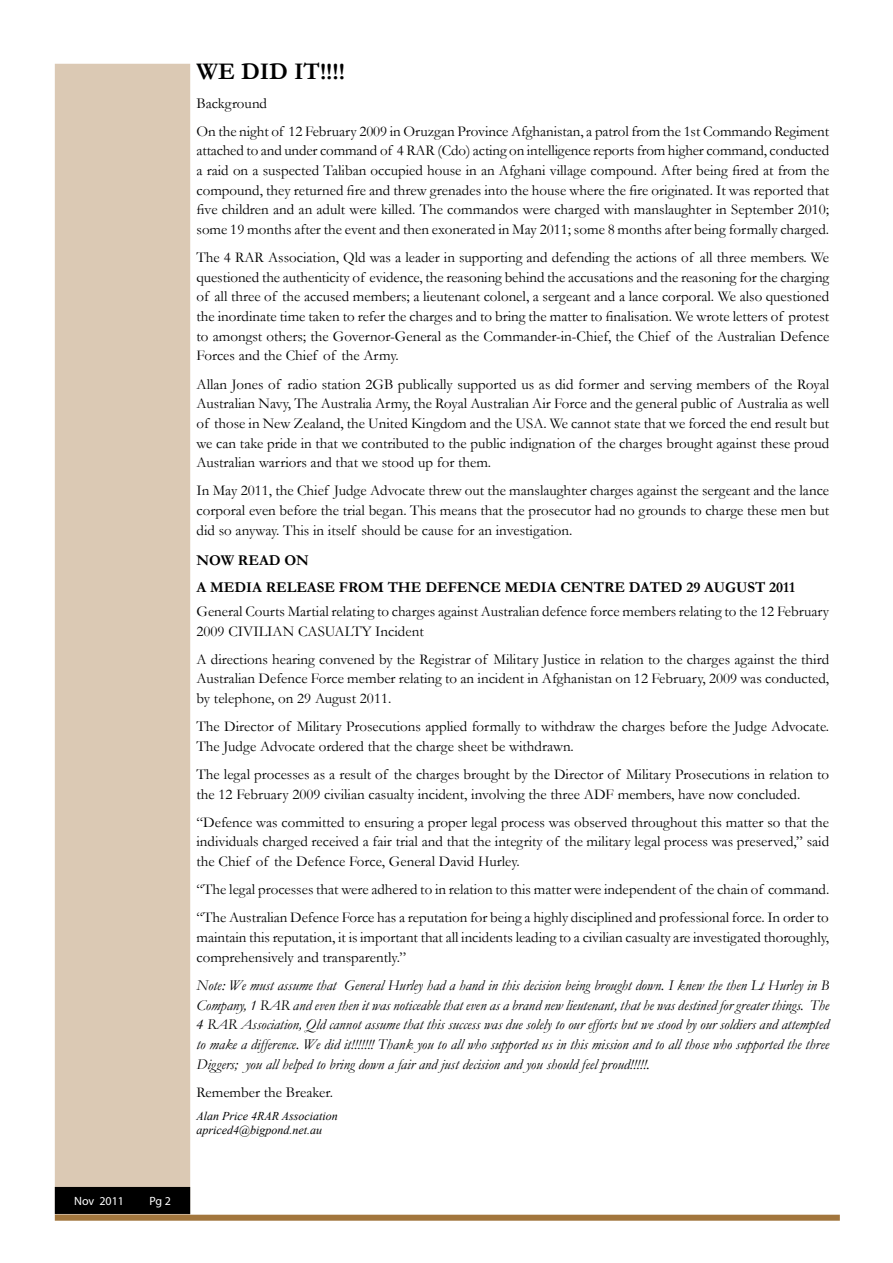
<style>
.page{position:relative;width:893px;height:1263px;background:#fff}
.page>*{position:absolute;margin:0;border:0;box-sizing:border-box;transform-origin:0 0}
.t1{font:700 24px "Garamond";color:#000}
.t2{font:15px/19.6px "Garamond";color:#000}
.t3{font:italic 15px/19.6px "Garamond";color:#000;text-align:justify}
.t4{font:700 15px "Garamond";color:#000}
.t5{font:italic 12px/14.4px "Times New Roman";color:#000}
.t6{font:12px "Myriad Pro";color:#fff}
</style>
<div class="page">
<div style="left:55px;top:64px;width:135px;height:1151px;background:#dbc9b4"></div>
<div style="left:55px;top:1215px;width:785px;height:6px;background:#a2763d"></div>
<div style="left:56px;top:1188px;width:133px;height:25px;background:#000"></div>
<div style="left:55px;top:1187px;width:135px;height:27px;border:2px solid #000"></div>
<p class="t6" style="left:74px;top:1193px;width:51px">Nov 2011</p>
<p class="t6" style="left:149px;top:1193px;width:23px">Pg 2</p>
<h1 class="t1" style="left:197px;top:58px;width:61px">WE DID</h1>
<h1 class="t1" style="left:294px;top:58px;width:52px">IT!!!!</h1>
<p class="t2" style="left:197px;top:89px;width:634px;line-height:28.2px">Background<br>On the night of 12 February 2009 in Oruzgan Province Afghanistan, a patrol from the 1st Commando Regiment</p>
<p class="t2" style="left:197px;top:141px;width:634px;text-align:justify">attached to and under command of 4 RAR (Cdo) acting on intelligence reports from higher command, conducted a raid on a suspected Taliban occupied house in an Afghani village compound. After being fired at from the compound, they returned fire and threw grenades into the house where the fire originated. It was reported that five children and an adult were killed. The commandos were charged with manslaughter in September 2010; some 19 months after the event and then exonerated in May 2011; some 8 months after being formally charged.</p>
<p class="t2" style="left:197px;top:247px;width:634px;text-align:justify">The 4 RAR Association, Qld was a leader in supporting and defending the actions of all three members. We questioned the authenticity of evidence, the reasoning behind the accusations and the reasoning for the charging of all three of the accused members; a lieutenant colonel, a sergeant and a lance corporal. We also questioned the inordinate time taken to refer the charges and to bring the matter to finalisation. We wrote letters of protest to amongst others; the Governor-General as the Commander-in-Chief, the Chief of the Australian Defence Forces and the Chief of the Army.</p>
<p class="t2" style="left:197px;top:374px;width:634px;text-align:justify">Allan Jones of radio station 2GB publically supported us as did former and serving members of the Royal Australian Navy, The Australia Army, the Royal Australian Air Force and the general public of Australia as well of those in New Zealand, the United Kingdom and the USA. We cannot state that we forced the end result but we can take pride in that we contributed to the public indignation of the charges brought against these proud Australian warriors and that we stood up for them.</p>
<p class="t2" style="left:197px;top:481px;width:634px;text-align:justify">In May 2011, the Chief Judge Advocate threw out the manslaughter charges against the sergeant and the lance corporal even before the trial began. This means that the prosecutor had no grounds to charge these men but did so anyway. This in itself should be cause for an investigation.</p>
<p class="t4" style="left:197px;top:552px;width:53px">NOW READ</p>
<p class="t4" style="left:284px;top:552px;width:13px">ON</p>
<p class="t4" style="left:197px;top:578px;width:25px">AMEDIA</p>
<p class="t4" style="left:266px;top:578px;width:42px">RELEASE</p>
<p class="t4" style="left:339px;top:578px;width:22px">FROM</p>
<p class="t4" style="left:388px;top:578px;width:13px">THE</p>
<p class="t4" style="left:425px;top:578px;width:44px">DEFENCE</p>
<p class="t4" style="left:505px;top:578px;width:12px">MEDIA</p>
<p class="t4" style="left:560px;top:578px;width:12px">CENTRE</p>
<p class="t4" style="left:629px;top:578px;width:12px">DATED</p>
<p class="t4" style="left:686px;top:578px;width:61px">29 AU GUST</p>
<p class="t4" style="left:769px;top:578px;width:27px">2011</p>
<p class="t2" style="left:197px;top:601px;width:634px">General Courts Martial relating to charges against Australian defence force members relating to the 12 February<br>2009 CIVILIAN CASUALTY Incident</p>
<p class="t2" style="left:197px;top:649px;width:634px;text-align:justify">A directions hearing convened by the Registrar of Military Justice in relation to the charges against the third Australian Defence Force member relating to an incident in Afghanistan on 12 February, 2009 was conducted, by telephone, on 29 August 2011.</p>
<p class="t2" style="left:197px;top:716px;width:634px">The Director of Military Prosecutions applied formally to withdraw the charges before the Judge Advocate.<br>The Judge Advocate ordered that the charge sheet be withdrawn.</p>
<p class="t2" style="left:197px;top:764px;width:634px">The legal processes as a result of the charges brought by the Director of Military Prosecutions in relation to the 12 February 2009 civilian casualty incident, involving the three ADF members, have now concluded.</p>
<p class="t2" style="left:197px;top:812px;width:634px;text-align:justify">“Defence was committed to ensuring a proper legal process was observed throughout this matter so that the individuals charged received a fair trial and that the integrity of the military legal process was preserved,” said the Chief of the Defence Force, General David Hurley.</p>
<p class="t2" style="left:197px;top:875px;width:634px;line-height:28.2px">“The legal processes that were adhered to in relation to this matter were independent of the chain of command. “The Australian Defence Force has a reputation for being a highly disciplined and professional force. In order to</p>
<p class="t2" style="left:197px;top:927px;width:634px">maintain this reputation, it is important that all incidents leading to a civilian casualty are investigated thoroughly, comprehensively and transparently.”</p>
<p class="t3" style="left:197px;top:975px;width:634px">Note: We must assume that General Hurley had a hand in this decision being brought down. I knew the then Lt Hurley in B Company, 1 RAR and even then it was noticeable that even as a brand new lieutenant, that he was destined for greater things. The 4 RAR Association, Qld cannot assume that this success was due solely to our efforts but we stood by our soldiers and attempted to make a difference. We did it!!!!!!! Thank you to all who supported us in this mission and to all those who supported the three Diggers; you all helped to bring down a fair and just decision and you should feel proud!!!!!.</p>
<p class="t2" style="left:197px;top:1082px;width:138px">Remember the Breaker.</p>
<p class="t5" style="left:197px;top:1108px;width:143px">Alan Price 4RAR Association apriced4@bigpond.net.au</p>
</div>
